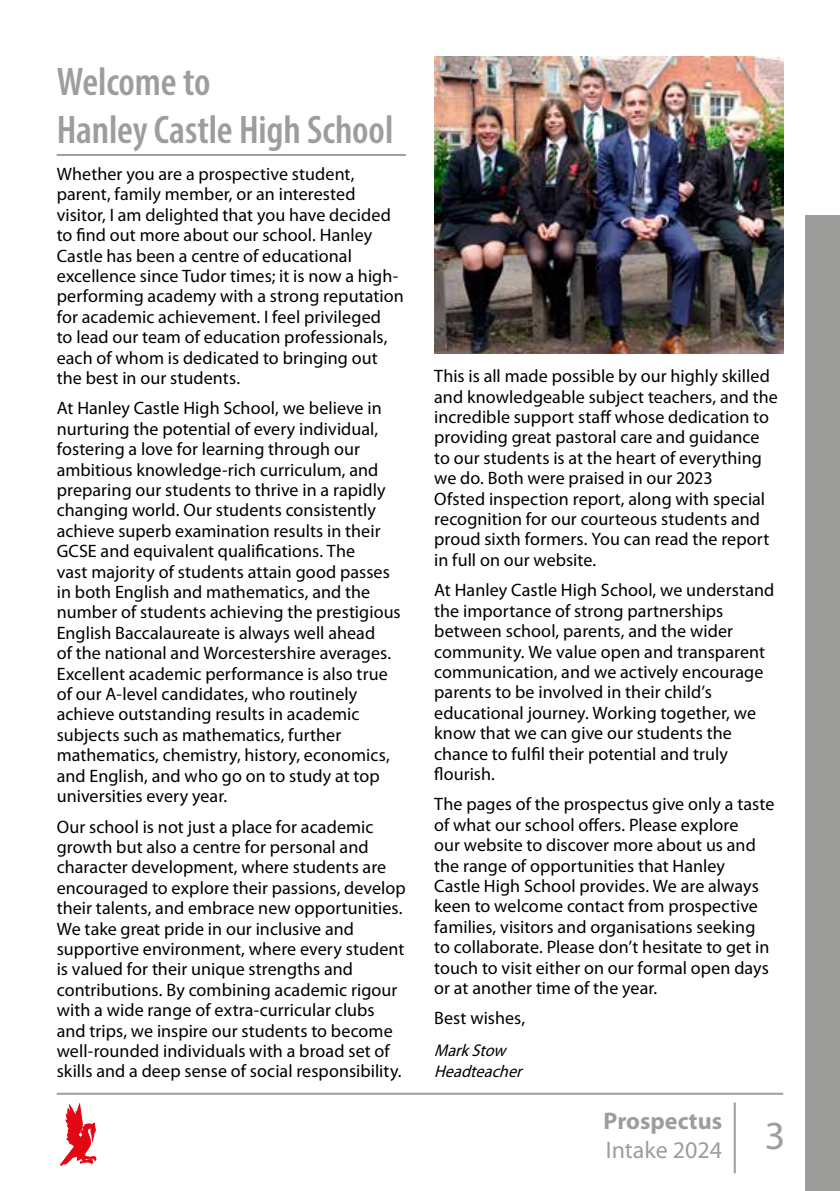
<style>
.page{position:relative;width:840px;height:1191px;background:#fff}
.page>*{position:absolute;margin:0;border:0;box-sizing:border-box;transform-origin:0 0}
.t1{font:600 condensed 40px/48px "Myriad Pro";letter-spacing:-.005em;color:#9d9d9c}
.t2{font:40px "Myriad Pro";color:#9d9d9c}
.t3{font:700 24px "Myriad Pro";color:#9d9d9c}
.t4{font:24px "Myriad Pro";color:#9d9d9c}
.t5{font:18px/20.4px "Myriad Pro";letter-spacing:.005em;color:#000}
.t6{font:italic 17px/21px "Myriad Pro";color:#000;scale:.95 1}
</style>
<div class="page">
<div style="left:805px;top:215px;width:34px;height:976px;background:#9d9d9c"></div>
<hr style="left:57px;top:154px;width:348px;height:2px;background:#9d9d9c">
<img style="left:434px;top:57px;width:348px;height:296px">
<hr style="left:57px;top:1092px;width:725px;height:2px;background:#9d9d9c">
<hr style="left:733px;top:1102px;width:2px;height:71px;background:#9d9d9c">
<svg style="left:60px;top:1102px;width:37px;height:63px"></svg>
<h1 class="t1" style="left:57px;top:57px;width:338px">Welcome to<br>Hanley Castle High School</h1>
<p class="t5" style="left:57px;top:164px;width:348px">Whether you are a prospective student, parent, family member, or an interested visitor, I am delighted that you have decided to find out more about our school. Hanley Castle has been a centre of educational excellence since Tudor times; it is now a high&shy;performing academy with a strong reputation for academic achievement. I feel privileged<br>to lead our team of education professionals, each of whom is dedicated to bringing out the best in our students.</p>
<p class="t5" style="left:57px;top:398px;width:345px">At Hanley Castle High School, we believe in nurturing the potential of every individual, fostering a love for learning through our ambitious knowledge-rich curriculum, and preparing our students to thrive in a rapidly changing world. Our students consistently achieve superb examination results in their GCSE and equivalent qualifications. The<br>vast majority of students attain good passes in both English and mathematics, and the number of students achieving the prestigious English Baccalaureate is always well ahead<br>of the national and Worcestershire averages.<br>Excellent academic performance is also true of our A-level candidates, who routinely achieve outstanding results in academic subjects such as mathematics, further mathematics, chemistry, history, economics, and English, and who go on to study at top universities every year.</p>
<p class="t5" style="left:57px;top:816px;width:350px">Our school is not just a place for academic growth but also a centre for personal and character development, where students are encouraged to explore their passions, develop their talents, and embrace new opportunities.<br>We take great pride in our inclusive and supportive environment, where every student is valued for their unique strengths and contributions. By combining academic rigour with a wide range of extra-curricular clubs and trips, we inspire our students to become well-rounded individuals with a broad set of skills and a deep sense of social responsibility.</p>
<p class="t5" style="left:434px;top:366px;width:345px">This is all made possible by our highly skilled and knowledgeable subject teachers, and the incredible support staff whose dedication to providing great pastoral care and guidance to our students is at the heart of everything we do. Both were praised in our 2023<br>Ofsted inspection report, along with special recognition for our courteous students and proud sixth formers. You can read the report in full on our website.</p>
<p class="t5" style="left:434px;top:580px;width:341px">At Hanley Castle High School, we understand the importance of strong partnerships between school, parents, and the wider community. We value open and transparent communication, and we actively encourage parents to be involved in their child’s educational journey. Working together, we know that we can give our students the chance to fulfil their potential and truly flourish.</p>
<p class="t5" style="left:434px;top:794px;width:341px">The pages of the prospectus give only a taste of what our school offers. Please explore<br>our website to discover more about us and the range of opportunities that Hanley Castle High School provides. We are always keen to welcome contact from prospective families, visitors and organisations seeking to collaborate. Please don’t hesitate to get in touch to visit either on our formal open days or at another time of the year.</p>
<p class="t5" style="left:434px;top:1008px;width:92px">Best wishes,</p>
<p class="t6" style="left:434px;top:1040px;width:99px">MarkStow<br>Headteacher</p>
<h2 class="t3" style="left:603px;top:1107px;width:120px">Prospectus</h2>
<h2 class="t4" style="left:605px;top:1136px;width:118px">Intake 2024</h2>
<h1 class="t2" style="left:764px;top:1114px;width:22px">3</h1>
</div>
